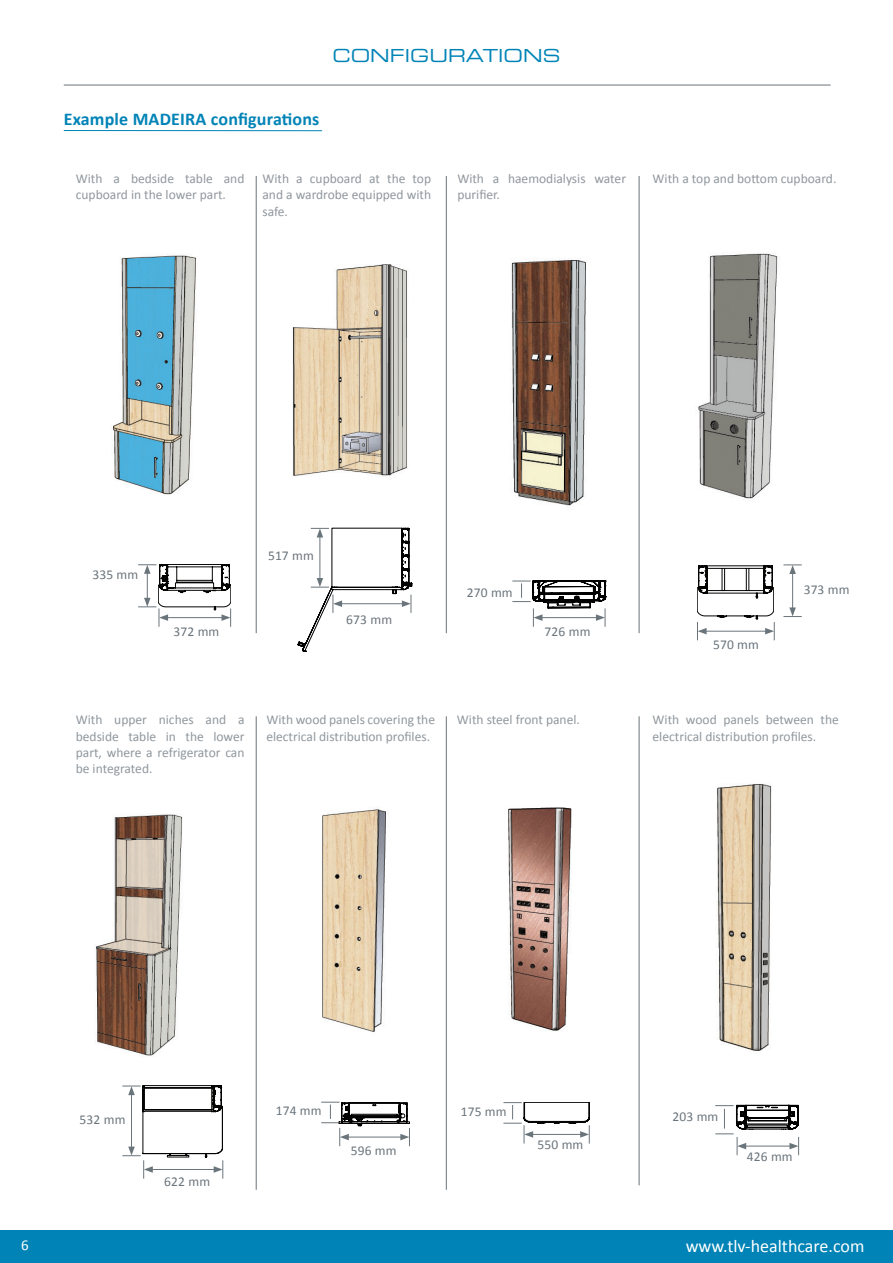
<style>
.page{position:relative;width:893px;height:1263px;background:#fff}
.page>*{position:absolute;margin:0;border:0;box-sizing:border-box;transform-origin:0 0}
.t1{font:700 18px "Calibri";letter-spacing:.01em;color:#0083b6}
.t2{font:18px "Calibri";color:#fff}
.t3{font:18px "Eurostile LT Extended Two";color:#0083b6}
.t4{font:15px "Calibri";color:#fff}
.t5{font:13.5px/16.2px "Calibri";color:#90979d}
.t6{font:13.5px "Calibri";letter-spacing:.01em;color:#6a747b}
</style>
<div class="page">
<div style="left:0;top:1230px;width:893px;height:33px;background:#0083b6"></div>
<hr style="left:64px;top:85px;width:767px;height:1px;background:#6a747b">
<img style="left:717px;top:784px;width:55px;height:181px">
<img style="left:322px;top:809px;width:64px;height:223px">
<hr style="left:64px;top:130px;width:258px;height:1px;background:#0083b6">
<img style="left:113px;top:255px;width:83px;height:240px">
<img style="left:511px;top:260px;width:75px;height:246px">
<img style="left:698px;top:253px;width:80px;height:246px">
<img style="left:96px;top:814px;width:86px;height:242px">
<img style="left:508px;top:807px;width:64px;height:224px">
<hr style="left:256px;top:716px;width:1px;height:474px;background:#6a747b">
<img style="left:293px;top:264px;width:115px;height:212px">
<hr style="left:256px;top:176px;width:1px;height:457px;background:#6a747b">
<hr style="left:446px;top:716px;width:1px;height:474px;background:#6a747b">
<hr style="left:446px;top:176px;width:1px;height:457px;background:#6a747b">
<hr style="left:639px;top:716px;width:1px;height:469px;background:#6a747b">
<hr style="left:639px;top:176px;width:1px;height:457px;background:#6a747b">
<svg style="left:138px;top:564px;width:93px;height:63px"></svg>
<svg style="left:297px;top:527px;width:116px;height:125px"></svg>
<svg style="left:512px;top:580px;width:94px;height:47px"></svg>
<svg style="left:697px;top:566px;width:78px;height:74px"></svg>
<hr style="left:792px;top:571px;width:1px;height:39px;background:#6a747b">
<svg style="left:783px;top:565px;width:19px;height:9px"></svg>
<svg style="left:783px;top:607px;width:19px;height:10px"></svg>
<svg style="left:122px;top:1085px;width:102px;height:93px"></svg>
<svg style="left:321px;top:1102px;width:89px;height:44px"></svg>
<svg style="left:503px;top:1102px;width:87px;height:41px"></svg>
<svg style="left:715px;top:965px;width:84px;height:190px"></svg>
<p class="t3" style="left:332px;top:44px;width:230px">CONFIGURATIONS</p>
<p class="t1" style="left:64px;top:107px;width:257px">Example MADEIRA configurations</p>
<p class="t5" style="left:76px;top:171px;width:170px">With a bedside table and cupboard in the lower part.</p>
<p class="t5" style="left:262px;top:171px;width:170px;text-align:justify">With a cupboard at the top and a wardrobe equipped with safe.</p>
<p class="t5" style="left:457px;top:171px;width:170px">With a haemodialysis water purifier.</p>
<p class="t5" style="left:653px;top:171px;width:185px">With a top and bottom cupboard.</p>
<p class="t6" style="left:92px;top:566px;width:47px">335 mm</p>
<p class="t6" style="left:174px;top:623px;width:47px">372 mm</p>
<p class="t6" style="left:268px;top:547px;width:47px">517 mm</p>
<p class="t6" style="left:346px;top:611px;width:47px">673 mm</p>
<p class="t6" style="left:467px;top:584px;width:47px">270 mm</p>
<p class="t6" style="left:545px;top:623px;width:47px">726 mm</p>
<p class="t5" style="left:76px;top:712px;width:170px;text-align:justify">With upper niches and a bedside table in the lower part, where a refrigerator can be integrated.</p>
<p class="t5" style="left:266px;top:712px;width:170px">With wood panels covering the electrical distribution profiles.</p>
<p class="t5" style="left:457px;top:712px;width:124px">With steel front panel.</p>
<p class="t6" style="left:713px;top:636px;width:47px">570 mm</p>
<p class="t6" style="left:804px;top:581px;width:47px">373 mm</p>
<p class="t5" style="left:653px;top:712px;width:188px">With wood panels between the electrical distribution profiles.</p>
<p class="t6" style="left:80px;top:1111px;width:47px">532 mm</p>
<p class="t6" style="left:164px;top:1172px;width:47px">622 mm</p>
<p class="t6" style="left:276px;top:1102px;width:47px">174 mm</p>
<p class="t6" style="left:351px;top:1141px;width:47px">596 mm</p>
<p class="t6" style="left:461px;top:1103px;width:47px">175 mm</p>
<p class="t6" style="left:538px;top:1136px;width:47px">550 mm</p>
<p class="t6" style="left:673px;top:1108px;width:47px">203 mm</p>
<p class="t6" style="left:747px;top:1148px;width:47px">426 mm</p>
<p class="t4" style="left:21px;top:1236px;width:9px">6</p>
<h1 class="t2" style="left:686px;top:1235px;width:180px">www.tlv-healthcare.com</h1>
</div>
